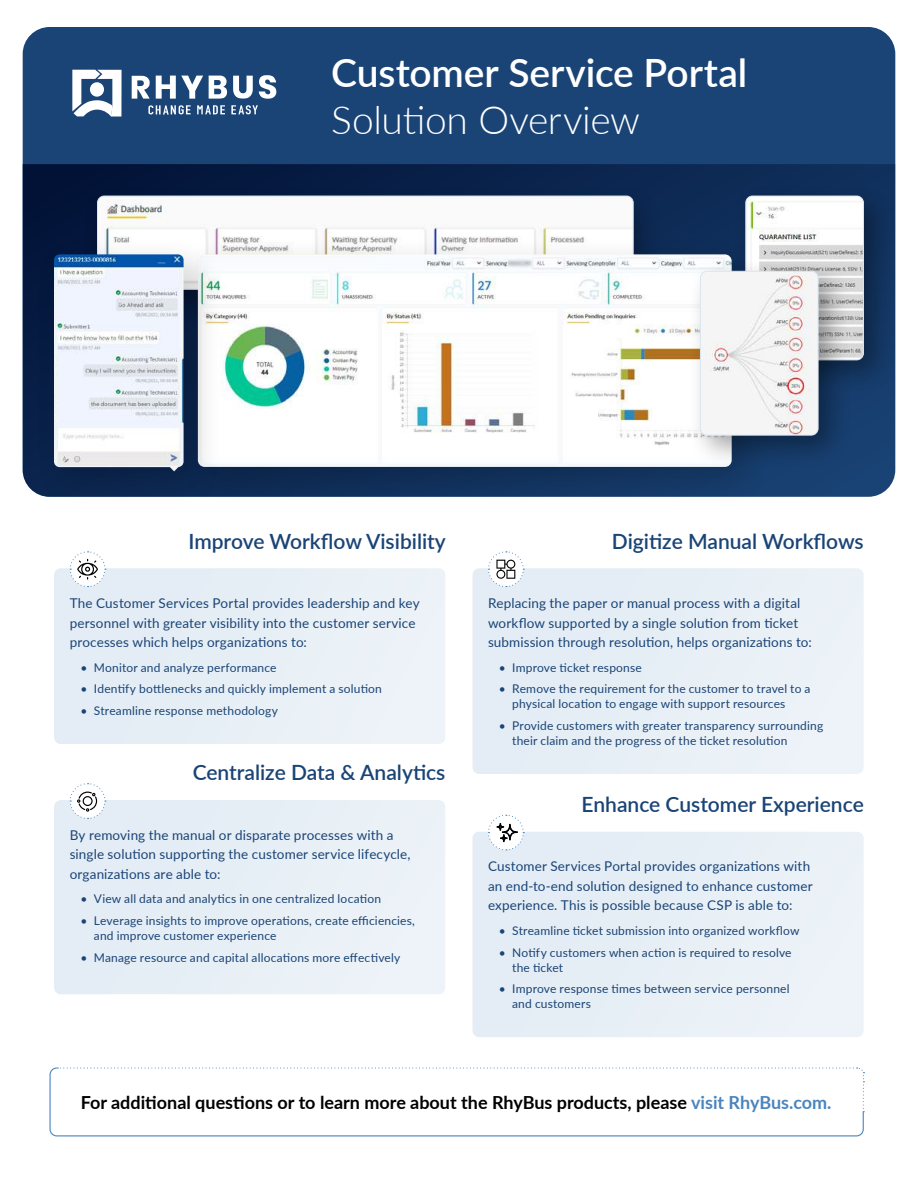
<style>
.page{position:relative;width:918px;height:1188px;background:#fff}
.page>*{position:absolute;margin:0;border:0;box-sizing:border-box;transform-origin:0 0}
.t1{font:600 39px "Lato";letter-spacing:-.005em;color:#fff}
.t2{font:300 39px "Lato";letter-spacing:-.01em;color:#fff}
.t3{font:600 21px "Lato";color:#1a4476}
.t4{font:700 18px "Lato";color:#000}
.t5{font:13.5px/19.5px "Lato";letter-spacing:.01em;color:#1a4476}
.t6{font:12px/15px "Lato";letter-spacing:.015em;color:#1a4476}
.s1{color:#4b85bc}
</style>
<div class="page">
<svg style="left:49px;top:1067px;width:815px;height:70px"></svg>
<svg style="left:57px;top:1067px;width:808px;height:45px"></svg>
<div style="left:23px;top:27px;width:872px;height:470px;background:#1a4476;border-radius:27px"></div>
<svg style="left:23px;top:164px;width:872px;height:333px"></svg>
<svg style="left:72px;top:70px;width:50px;height:47px"></svg>
<div style="left:90px;top:82px;width:14px;height:15px;background:#fff;border-radius:50%"></div>
<svg style="left:132px;top:76px;width:18px;height:23px"></svg>
<svg style="left:156px;top:76px;width:47px;height:23px"></svg>
<svg style="left:209px;top:76px;width:18px;height:23px"></svg>
<svg style="left:233px;top:76px;width:20px;height:23px"></svg>
<svg style="left:259px;top:75px;width:17px;height:24px"></svg>
<svg style="left:148px;top:105px;width:43px;height:10px"></svg>
<svg style="left:197px;top:105px;width:28px;height:9px"></svg>
<svg style="left:231px;top:105px;width:27px;height:9px"></svg>
<div style="left:82px;top:186px;width:581px;height:139px;background:#000;opacity:.3"></div>
<div style="left:97px;top:196px;width:536px;height:39px;background:#fafafa"></div>
<div style="left:97px;top:196px;width:537px;height:94px;border:1px solid #dbe6f1;border-radius:7px"></div>
<svg style="left:69px;top:551px;width:37px;height:37px"></svg>
<svg style="left:487px;top:551px;width:37px;height:37px"></svg>
<svg style="left:487px;top:814px;width:37px;height:37px"></svg>
<svg style="left:69px;top:783px;width:37px;height:37px"></svg>
<div style="left:178px;top:235px;width:595px;height:273px;background:#000;opacity:.2"></div>
<img style="left:225px;top:254px;width:507px;height:213px">
<div style="left:34px;top:235px;width:191px;height:273px;background:#000;opacity:.2"></div>
<img style="left:54px;top:254px;width:130px;height:217px">
<div style="left:733px;top:184px;width:164px;height:209px;background:#000;opacity:.35"></div>
<img style="left:747px;top:196px;width:116px;height:164px">
<div style="left:745px;top:196px;width:119px;height:164px;border:1px solid #dbe6f1;border-radius:7px"></div>
<div style="left:688px;top:259px;width:164px;height:209px;background:#000;opacity:.35"></div>
<img style="left:700px;top:271px;width:118px;height:164px">
<svg style="left:700px;top:413px;width:21px;height:22px"></svg>
<div style="left:700px;top:271px;width:118px;height:165px;border:1px solid #dbe6f1;border-radius:7px"></div>
<h1 class="t1" style="left:331px;top:58px;width:418px">Customer Service Portal</h1>
<h1 class="t2" style="left:331px;top:93px;width:310px">Solution Overview</h1>
<h2 class="t3" style="left:188px;top:526px;width:259px">Improve Workflow Visibility</h2>
<p class="t5" style="left:70px;top:595px;width:351px">The Customer Services Portal provides leadership and key personnel with greater visibility into the customer service processes which helps organizations to:</p>
<p class="t6" style="left:80px;top:661px;width:198px">• Monitor and analyze performance</p>
<p class="t6" style="left:80px;top:683px;width:303px">• Identify bottlenecks and quickly implement a solution</p>
<p class="t6" style="left:80px;top:704px;width:199px">• Streamline response methodology</p>
<h2 class="t3" style="left:193px;top:758px;width:254px">Centralize Data &amp; Analytics</h2>
<p class="t5" style="left:70px;top:826px;width:342px">By removing the manual or disparate processes with a single solution supporting the customer service lifecycle, organizations are able to:</p>
<p class="t6" style="left:80px;top:893px;width:302px">• View all data and analytics in one centralized location</p>
<p class="t6" style="left:94px;top:914px;width:323px;text-indent:-14px">• Leverage insights to improve operations, create efficiencies, and improve customer experience</p>
<p class="t6" style="left:80px;top:951px;width:321px">• Manage resource and capital allocations more effectively</p>
<h2 class="t3" style="left:612px;top:526px;width:253px">Digitize Manual Workflows</h2>
<p class="t5" style="left:488px;top:595px;width:325px">Replacing the paper or manual process with a digital workflow supported by a single solution from ticket submission through resolution, helps organizations to:</p>
<p class="t6" style="left:499px;top:661px;width:145px">• Improve ticket response</p>
<p class="t6" style="left:512px;top:682px;width:300px;text-indent:-14px">• Remove the requirement for the customer to travel to a physical location to engage with support resources</p>
<p class="t6" style="left:512px;top:719px;width:313px;text-indent:-14px">• Provide customers with greater transparency surrounding their claim and the progress of the ticket resolution</p>
<h2 class="t3" style="left:582px;top:796px;width:284px">Enhance Customer Experience</h2>
<p class="t5" style="left:488px;top:856px;width:326px">Customer Services Portal provides organizations with an end-to-end solution designed to enhance customer experience. This is possible because CSP is able to:</p>
<p class="t6" style="left:499px;top:924px;width:302px">• Streamline ticket submission into organized workflow</p>
<p class="t6" style="left:512px;top:946px;width:281px;text-indent:-14px">• Notify customers when action is required to resolve the ticket</p>
<p class="t6" style="left:512px;top:983px;width:279px;text-indent:-14px">• Improve response times between service personnel and customers</p>
<h3 class="t4" style="left:81px;top:1089px;width:752px">For additional questions or to learn more about the RhyBus products, please <span class="s1">visit RhyBus.com.</span></h3>
</div>
